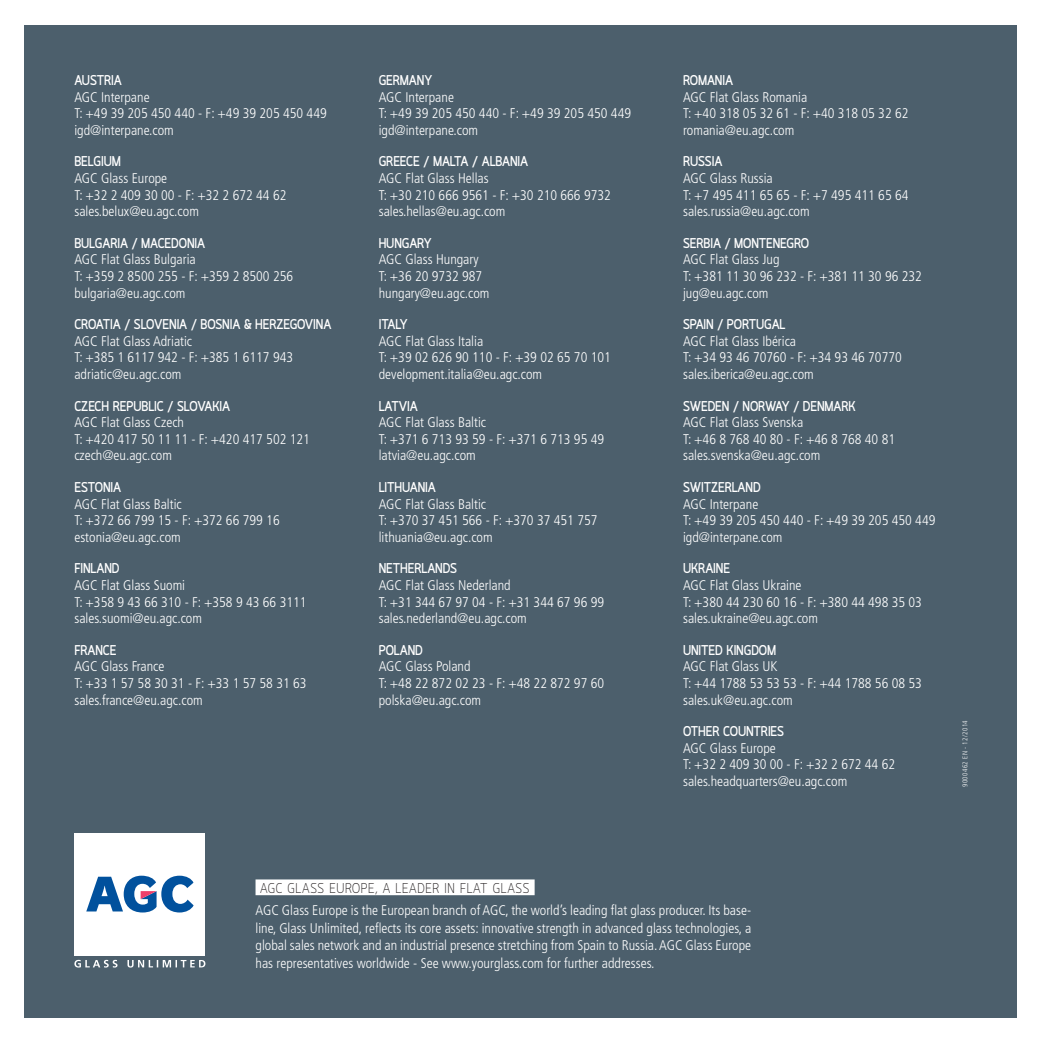
<style>
.page{position:relative;width:1042px;height:1042px;background:#fff}
.page>*{position:absolute;margin:0;border:0;box-sizing:border-box;transform-origin:0 0}
.t1{font:300 condensed 14px/16.6px "Frutiger LT Std";color:#fff}
.t2{font:700 14px "Quark";letter-spacing:-.01em;color:#fff;scale:.9 1}
.t3{font:300 14px "Quark";letter-spacing:.05em;color:#231f20;scale:.9 1}
.t4{font:300 condensed 7px "Frutiger LT Std";letter-spacing:.05em;color:#fff}
</style>
<div class="page">
<div style="left:25px;top:25px;width:992px;height:992px;background:#4c5f6c"></div>
<div style="left:255px;top:879px;width:279px;height:16px;background:#fff"></div>
<div style="left:74px;top:833px;width:131px;height:122px;background:#fff"></div>
<svg style="left:86px;top:875px;width:108px;height:37px"></svg>
<svg style="left:74px;top:960px;width:131px;height:7px"></svg>
<p class="t2" style="left:74px;top:72px;width:54px">AUSTRIA</p>
<p class="t1" style="left:74px;top:89px;width:254px">AGC Interpane<br>T: +49 39 205 450 440 - F: +49 39 205 450 449 igd@interpane.com</p>
<p class="t2" style="left:74px;top:153px;width:53px">BELGIUM</p>
<p class="t1" style="left:74px;top:170px;width:213px">AGC Glass Europe<br>T: +32 2 409 30 00 - F: +32 2 672 44 62 sales.belux@eu.agc.com</p>
<p class="t2" style="left:74px;top:235px;width:147px">BULGARIA / MACEDONIA</p>
<p class="t1" style="left:74px;top:251px;width:220px">AGC Flat Glass Bulgaria<br>T: +359 2 8500 255 - F: +359 2 8500 256 bulgaria@eu.agc.com</p>
<p class="t2" style="left:74px;top:316px;width:287px">CROATIA / SLOVENIA / BOSNIA &amp; HERZEGOVINA</p>
<p class="t1" style="left:74px;top:333px;width:220px">AGC Flat Glass Adriatic<br>T: +385 1 6117 942 - F: +385 1 6117 943 adriatic@eu.agc.com</p>
<p class="t2" style="left:74px;top:397px;width:175px">CZECH REPUBLIC / SLOVAKIA</p>
<p class="t1" style="left:74px;top:414px;width:237px">AGC Flat Glass Czech<br>T: +420 417 50 11 11 - F: +420 417 502 121 czech@eu.agc.com</p>
<p class="t2" style="left:74px;top:479px;width:53px">ESTONIA</p>
<p class="t1" style="left:74px;top:495px;width:207px">AGC Flat Glass Baltic<br>T: +372 66 799 15 - F: +372 66 799 16 estonia@eu.agc.com</p>
<p class="t2" style="left:74px;top:560px;width:52px">FINLAND</p>
<p class="t1" style="left:74px;top:577px;width:234px">AGC Flat Glass Suomi<br>T: +358 9 43 66 310 - F: +358 9 43 66 3111 sales.suomi@eu.agc.com</p>
<p class="t2" style="left:74px;top:642px;width:48px">FRANCE</p>
<p class="t1" style="left:74px;top:658px;width:234px">AGC Glass France<br>T: +33 1 57 58 30 31 - F: +33 1 57 58 31 63 sales.france@eu.agc.com</p>
<p class="t2" style="left:379px;top:72px;width:61px">GERMANY</p>
<p class="t1" style="left:379px;top:89px;width:254px">AGC Interpane<br>T: +49 39 205 450 440 - F: +49 39 205 450 449 igd@interpane.com</p>
<p class="t2" style="left:379px;top:153px;width:167px">GREECE / MALTA / ALBANIA</p>
<p class="t1" style="left:379px;top:170px;width:234px">AGC Flat Glass Hellas<br>T: +30 210 666 9561 - F: +30 210 666 9732 sales.hellas@eu.agc.com</p>
<p class="t2" style="left:379px;top:235px;width:60px">HUNGARY</p>
<p class="t1" style="left:379px;top:251px;width:112px">AGC Glass Hungary<br>T: +36 20 9732 987 hungary@eu.agc.com</p>
<p class="t2" style="left:379px;top:316px;width:34px">ITALY</p>
<p class="t1" style="left:379px;top:333px;width:234px">AGC Flat Glass Italia<br>T: +39 02 626 90 110 - F: +39 02 65 70 101 development.italia@eu.agc.com</p>
<p class="t2" style="left:379px;top:397px;width:45px">LATVIA</p>
<p class="t1" style="left:379px;top:414px;width:227px">AGC Flat Glass Baltic<br>T: +371 6 713 93 59 - F: +371 6 713 95 49 latvia@eu.agc.com</p>
<p class="t2" style="left:379px;top:479px;width:65px">LITHUANIA</p>
<p class="t1" style="left:379px;top:495px;width:220px">AGC Flat Glass Baltic<br>T: +370 37 451 566 - F: +370 37 451 757 lithuania@eu.agc.com</p>
<p class="t2" style="left:379px;top:560px;width:89px">NETHERLANDS</p>
<p class="t1" style="left:379px;top:577px;width:227px">AGC Flat Glass Nederland<br>T: +31 344 67 97 04 - F: +31 344 67 96 99 sales.nederland@eu.agc.com</p>
<p class="t2" style="left:379px;top:642px;width:51px">POLAND</p>
<p class="t1" style="left:379px;top:658px;width:227px">AGC Glass Poland<br>T: +48 22 872 02 23 - F: +48 22 872 97 60 polska@eu.agc.com</p>
<p class="t2" style="left:683px;top:72px;width:57px">ROMANIA</p>
<p class="t1" style="left:683px;top:89px;width:227px">AGC Flat Glass Romania<br>T: +40 318 05 32 61 - F: +40 318 05 32 62 romania@eu.agc.com</p>
<p class="t2" style="left:683px;top:153px;width:45px">RUSSIA</p>
<p class="t1" style="left:683px;top:170px;width:227px">AGC Glass Russia<br>T: +7 495 411 65 65 - F: +7 495 411 65 64 sales.russia@eu.agc.com</p>
<p class="t2" style="left:683px;top:235px;width:142px">SERBIA / MONTENEGRO</p>
<p class="t1" style="left:683px;top:251px;width:240px">AGC Flat Glass Jug<br>T: +381 11 30 96 232 - F: +381 11 30 96 232 jug@eu.agc.com</p>
<p class="t2" style="left:683px;top:316px;width:115px">SPAIN / PORTUGAL</p>
<p class="t1" style="left:683px;top:333px;width:220px">AGC Flat Glass Ibérica<br>T: +34 93 46 70760 - F: +34 93 46 70770 sales.iberica@eu.agc.com</p>
<p class="t2" style="left:683px;top:397px;width:193px">SWEDEN / NORWAY / DENMARK</p>
<p class="t1" style="left:683px;top:414px;width:213px">AGC Flat Glass Svenska<br>T: +46 8 768 40 80 - F: +46 8 768 40 81 sales.svenska@eu.agc.com</p>
<p class="t2" style="left:683px;top:479px;width:88px">SWITZERLAND</p>
<p class="t1" style="left:683px;top:495px;width:254px">AGC Interpane<br>T: +49 39 205 450 440 - F: +49 39 205 450 449 igd@interpane.com</p>
<p class="t2" style="left:683px;top:560px;width:54px">UKRAINE</p>
<p class="t1" style="left:683px;top:577px;width:240px">AGC Flat Glass Ukraine<br>T: +380 44 230 60 16 - F: +380 44 498 35 03 sales.ukraine@eu.agc.com</p>
<p class="t2" style="left:683px;top:642px;width:105px">UNITED KINGDOM</p>
<p class="t1" style="left:683px;top:658px;width:240px">AGC Flat Glass UK<br>T: +44 1788 53 53 53 - F: +44 1788 56 08 53 sales.uk@eu.agc.com</p>
<p class="t2" style="left:683px;top:723px;width:114px">OTHER COUNTRIES</p>
<p class="t1" style="left:683px;top:740px;width:213px">AGC Glass Europe<br>T: +32 2 409 30 00 - F: +32 2 672 44 62 sales.headquarters@eu.agc.com</p>
<p class="t4" style="left:961px;top:787px;width:68px;rotate:-90deg">9000462 EN - 12/2014</p>
<p class="t3" style="left:260px;top:879px;width:301px">AGC GLASS EUROPE, A LEADER IN FLAT GLASS</p>
<p class="t1" style="left:255px;top:901px;width:497px;line-height:17.5px;text-align:justify">AGC Glass Europe is the European branch of AGC, the world’s leading flat glass producer. Its base&shy;line, Glass Unlimited, reflects its core assets: innovative strength in advanced glass technologies, a global sales network and an industrial presence stretching from Spain to Russia. AGC Glass Europe has representatives worldwide - See www.yourglass.com for further addresses.</p>
</div>
